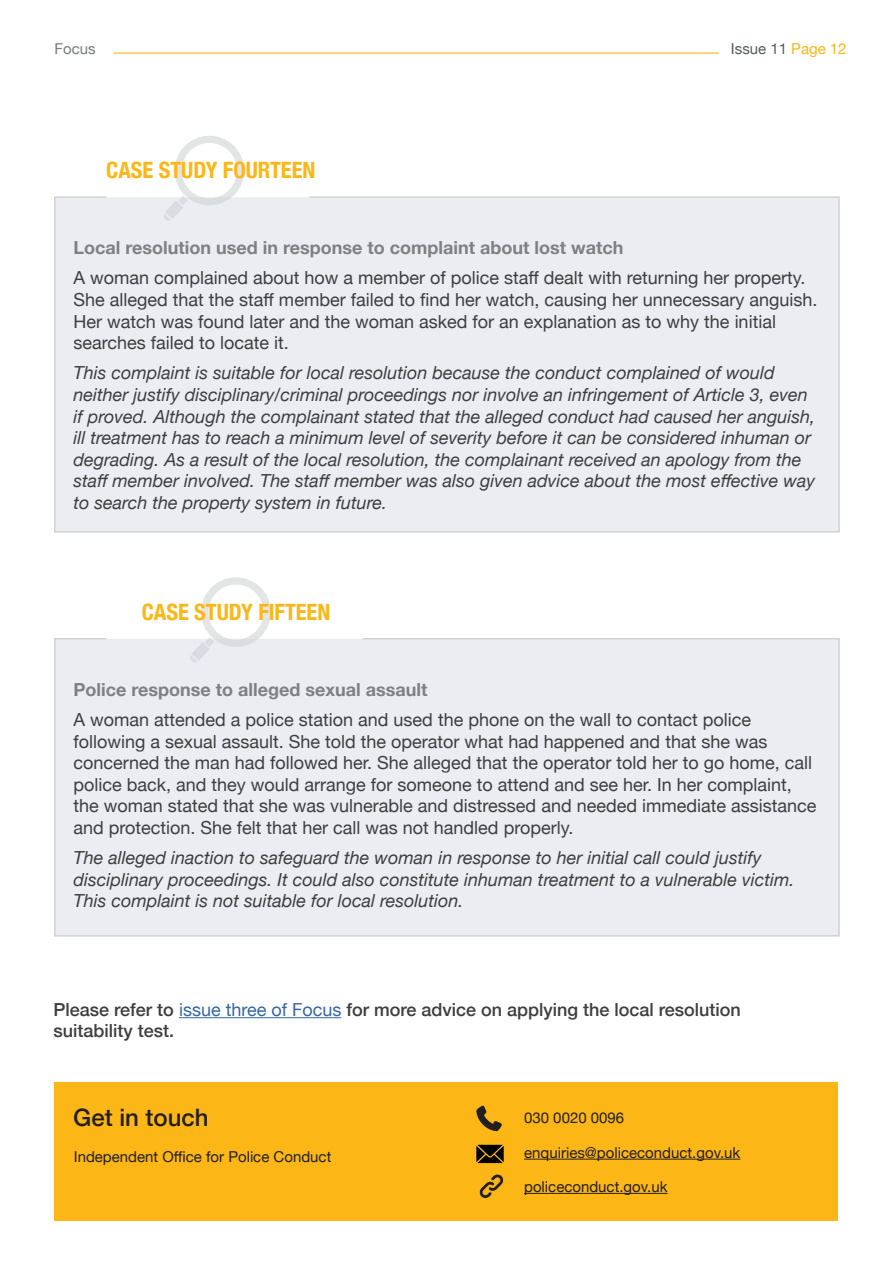
<style>
.page{position:relative;width:893px;height:1263px;background:#fff}
.page>*{position:absolute;margin:0;border:0;box-sizing:border-box;transform-origin:0 0}
.t1{font:500 24px "Helvetica Neue";color:#231f20}
.t2{font:700 condensed 22.5px "Helvetica Neue";color:#fcb615}
.t3{font:italic 18px/21.6px "Helvetica Neue";color:#3e3e3f}
.t4{font:18px/21.6px "Helvetica Neue";color:#3e3e3f}
.t5{font:700 18px "Helvetica Neue";color:#7d8181}
.t6{font:500 18px/21.6px "Helvetica Neue";color:#3e3e3f}
.t7{font:15px "Helvetica Neue";color:#231f20}
.t8{font:15px "Helvetica Neue";color:#555b5a}
.t9{font:15px "Helvetica Neue";color:#787b7a}
.s1{color:#fcb615}
.s2{font-weight:400;color:#3667a4}
</style>
<div class="page">
<hr style="left:114px;top:53px;width:605px;height:1px;background:#fcb615">
<svg style="left:174px;top:136px;width:70px;height:60px"></svg>
<div style="left:54px;top:196px;width:786px;height:337px;background:#ebedf3"></div>
<svg style="left:201px;top:577px;width:70px;height:60px"></svg>
<div style="left:54px;top:637px;width:786px;height:300px;background:#ebedf3"></div>
<hr style="left:179px;top:1017px;width:162px;height:1px;background:#3667a4">
<div style="left:55px;top:1082px;width:783px;height:138px;background:#fcb615"></div>
<svg style="left:479px;top:1174px;width:25px;height:25px"></svg>
<svg style="left:476px;top:1106px;width:26px;height:25px"></svg>
<svg style="left:476px;top:1145px;width:28px;height:18px"></svg>
<hr style="left:524px;top:1159px;width:216px;height:1px;background:#231f20">
<hr style="left:524px;top:1193px;width:143px;height:1px;background:#231f20">
<p class="t9" style="left:55px;top:38px;width:43px">Focus</p>
<p class="t8" style="left:731px;top:38px;width:117px">Issue 11 <span class="s1">Page 12</span></p>
<p class="t2" style="left:106px;top:152px;width:211px">CASE STUDY FOURTEEN</p>
<p class="t5" style="left:74px;top:234px;width:551px">Local resolution used in response to complaint about lost watch</p>
<p class="t4" style="left:74px;top:268px;width:745px">A woman complained about how a member of police staff dealt with returning her property.<br>She alleged that the staff member failed to find her watch, causing her unnecessary anguish.<br>Her watch was found later and the woman asked for an explanation as to why the initial searches failed to locate it.</p>
<p class="t3" style="left:74px;top:363px;width:743px">This complaint is suitable for local resolution because the conduct complained of would neither justify disciplinary/criminal proceedings nor involve an infringement of Article 3, even if proved. Although the complainant stated that the alleged conduct had caused her anguish, ill treatment has to reach a minimum level of severity before it can be considered inhuman or degrading. As a result of the local resolution, the complainant received an apology from the staff member involved. The staff member was also given advice about the most effective way to search the property system in future.</p>
<p class="t2" style="left:142px;top:593px;width:190px">CASE STUDY FIFTEEN</p>
<p class="t5" style="left:74px;top:675px;width:355px">Police response to alleged sexual assault</p>
<p class="t4" style="left:74px;top:710px;width:744px">A woman attended a police station and used the phone on the wall to contact police following a sexual assault. She told the operator what had happened and that she was concerned the man had followed her. She alleged that the operator told her to go home, call police back, and they would arrange for someone to attend and see her. In her complaint, the woman stated that she was vulnerable and distressed and needed immediate assistance and protection. She felt that her call was not handled properly.</p>
<p class="t3" style="left:74px;top:848px;width:722px">The alleged inaction to safeguard the woman in response to her initial call could justify disciplinary proceedings. It could also constitute inhuman treatment to a vulnerable victim.<br>This complaint is not suitable for local resolution.</p>
<p class="t6" style="left:54px;top:997px;width:689px">Please refer to <span class="s2">issue three of Focus</span> for more advice on applying the local resolution suitability test.</p>
<h1 class="t1" style="left:73px;top:1098px;width:137px">Get in touch</h1>
<p class="t7" style="left:74px;top:1146px;width:259px">Independent Office for Police Conduct</p>
<p class="t7" style="left:524px;top:1107px;width:102px">030 0020 0096</p>
<p class="t7" style="left:524px;top:1141px;width:218px">enquiries@policeconduct.gov.uk</p>
<p class="t7" style="left:524px;top:1176px;width:145px">policeconduct.gov.uk</p>
</div>
